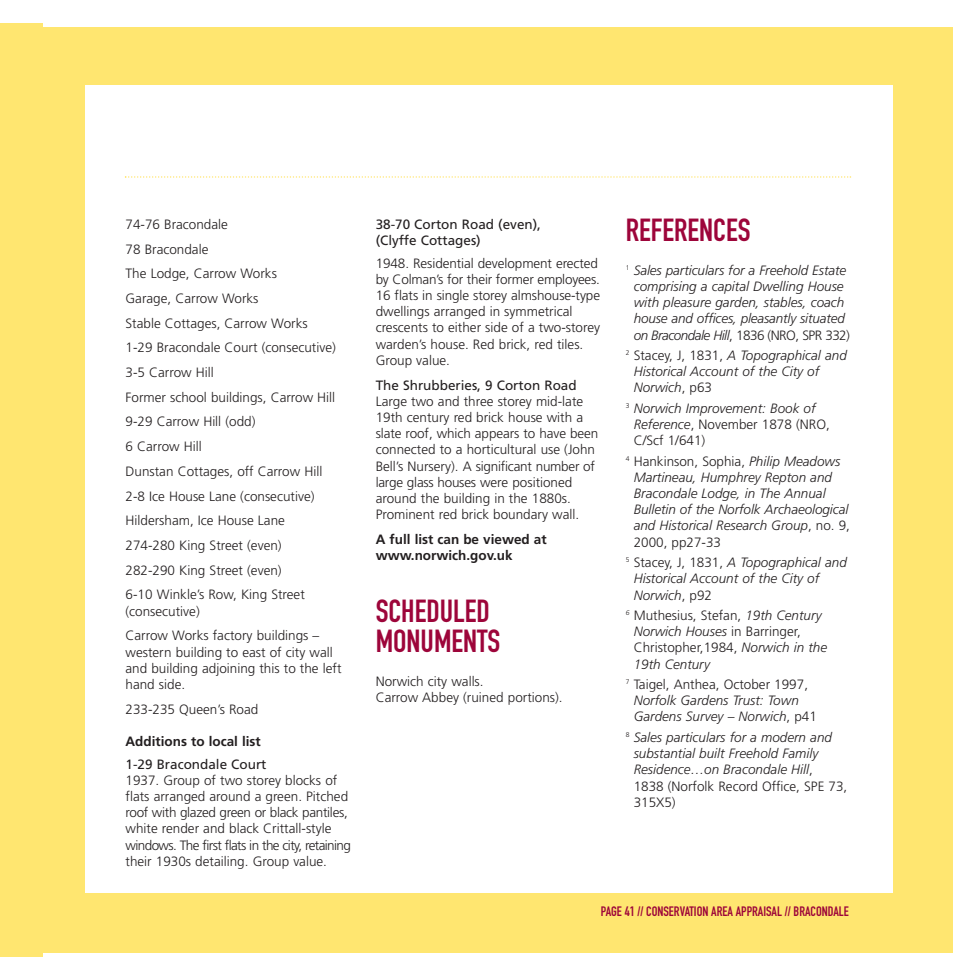
<style>
.page{position:relative;width:978px;height:978px;background:#fff}
.page>*{position:absolute;margin:0;border:0;box-sizing:border-box;transform-origin:0 0}
.t1{font:31.5px/30px "DIN Engschrift";color:#9d053a}
.t2{font:300 13.5px/16.2px "Frutiger";color:#231f20}
.t3{font:italic 300 13.5px/16.2px "Frutiger";color:#231f20}
.t4{font:13.5px/16.2px "Frutiger";color:#231f20}
.t5{font:700 13.5px/16.2px "Frutiger";color:#231f20}
.t6{font:13.5px "DIN Engschrift";color:#9d053a}
.s1{font-style:normal}
</style>
<div class="page">
<div style="left:43px;top:27px;width:909px;height:925px;background:#ffe670"></div>
<div style="left:85px;top:85px;width:808px;height:808px;background:#fff"></div>
<div style="left:0;top:23px;width:43px;height:933px;background:#ffe670"></div>
<svg style="left:125px;top:176px;width:726px;height:2px"></svg>
<p class="t2" style="left:126px;top:213px;width:212px;line-height:24.8px">74-76 Bracondale<br>78 Bracondale<br>The Lodge, Carrow Works<br>Garage, Carrow Works<br>Stable Cottages, Carrow Works<br>1-29 Bracondale Court (consecutive)<br>3-5 Carrow Hill<br>Former school buildings, Carrow Hill<br>9-29 Carrow Hill (odd)<br>6 Carrow Hill<br>Dunstan Cottages, off Carrow Hill<br>2-8 Ice House Lane (consecutive)<br>Hildersham, Ice House Lane<br>274-280 King Street (even)<br>282-290 King Street (even)<br>6-10 Winkle’s Row, King Street</p>
<p class="t2" style="left:126px;top:600px;width:195px;line-height:24.8px">(consecutive)<br>Carrow Works factory buildings –</p>
<p class="t2" style="left:126px;top:645px;width:218px">western building to east of city wall and building adjoining this to the left hand side.</p>
<p class="t2" style="left:126px;top:702px;width:134px">233-235 Queen’s Road</p>
<p class="t5" style="left:126px;top:734px;width:137px">Additions to local list</p>
<p class="t4" style="left:126px;top:757px;width:142px">1-29 Bracondale Court</p>
<p class="t2" style="left:126px;top:773px;width:227px">1937. Group of two storey blocks of flats arranged around a green. Pitched roof with glazed green or black pantiles, white render and black Crittall-style windows. The first flats in the city, retaining their 1930s detailing. Group value.</p>
<p class="t4" style="left:376px;top:217px;width:167px">38-70 Corton Road (even), (Clyffe Cottages)</p>
<p class="t2" style="left:376px;top:256px;width:226px">1948. Residential development erected by Colman’s for their former employees.<br>16 flats in single storey almshouse-type dwellings arranged in symmetrical crescents to either side of a two-storey warden’s house. Red brick, red tiles.<br>Group value.</p>
<p class="t4" style="left:376px;top:378px;width:203px">The Shrubberies, 9 Corton Road</p>
<p class="t2" style="left:376px;top:394px;width:224px">Large two and three storey mid-late 19th century red brick house with a slate roof, which appears to have been connected to a horticultural use (John Bell’s Nursery). A significant number of large glass houses were positioned around the building in the 1880s.<br>Prominent red brick boundary wall.</p>
<p class="t5" style="left:376px;top:532px;width:172px">A full list can be viewed at www.norwich.gov.uk</p>
<h1 class="t1" style="left:376px;top:599px;width:126px">SCHEDULED<br>MONUMENTS</h1>
<p class="t2" style="left:376px;top:674px;width:188px">Norwich city walls.<br>Carrow Abbey (ruined portions).</p>
<h1 class="t1" style="left:626px;top:218px;width:126px">REFERENCES</h1>
<p class="t3" style="left:626px;top:263px;width:226px;text-align:center"><sup>1</sup> Sales particulars for a Freehold Estate comprising a capital Dwelling House with pleasure garden, stables, coach house and offices, pleasantly situated on Bracondale Hill<span class="s1">, 1836 (NRO, SPR 332)</span></p>
<p class="t3" style="left:634px;top:348px;width:215px;text-indent:-8px"><sup>2</sup> <span class="s1">Stacey, J, 1831,</span> A Topographical and<br>Historical Account of the City of<br>Norwich<span class="s1">, p63</span></p>
<p class="t3" style="left:634px;top:401px;width:198px;text-indent:-8px"><sup>3</sup> Norwich Improvement: Book of<br>Reference<span class="s1">, November 1878 (NRO,<br>C/Scf 1/641)</span></p>
<p class="t3" style="left:634px;top:454px;width:218px;text-indent:-8px"><sup>4</sup> <span class="s1">Hankinson, Sophia,</span> Philip Meadows<br>Martineau, Humphrey Repton and<br>Bracondale Lodge, in The Annual<br>Bulletin of the Norfolk Archaeological and Historical Research Group<span class="s1">, no. 9,<br>2000, pp27-33</span></p>
<p class="t3" style="left:634px;top:555px;width:215px;text-indent:-8px"><sup>5</sup> <span class="s1">Stacey, J, 1831,</span> A Topographical and<br>Historical Account of the City of<br>Norwich<span class="s1">, p92</span></p>
<p class="t3" style="left:634px;top:608px;width:195px;text-indent:-8px"><sup>6</sup> <span class="s1">Muthesius, Stefan,</span> 19th Century<br>Norwich Houses <span class="s1">in Barringer,<br>Christopher,1984,</span> Norwich in the<br>19th Century</p>
<p class="t3" style="left:634px;top:677px;width:185px;text-indent:-8px"><sup>7</sup> <span class="s1">Taigel, Anthea, October 1997,<br></span>Norfolk Gardens Trust: Town<br>Gardens Survey – Norwich<span class="s1">, p41</span></p>
<p class="t3" style="left:634px;top:730px;width:215px;text-indent:-8px"><sup>8</sup> Sales particulars for a modern and substantial built Freehold Family<br>Residence…on Bracondale Hill<span class="s1">,<br>1838 (Norfolk Record Office, SPE 73,<br>315X5)</span></p>
<p class="t6" style="left:601px;top:906px;width:250px">PAGE 41 // CONSERVATION AREA APPRAISAL // BRACONDALE</p>
</div>
